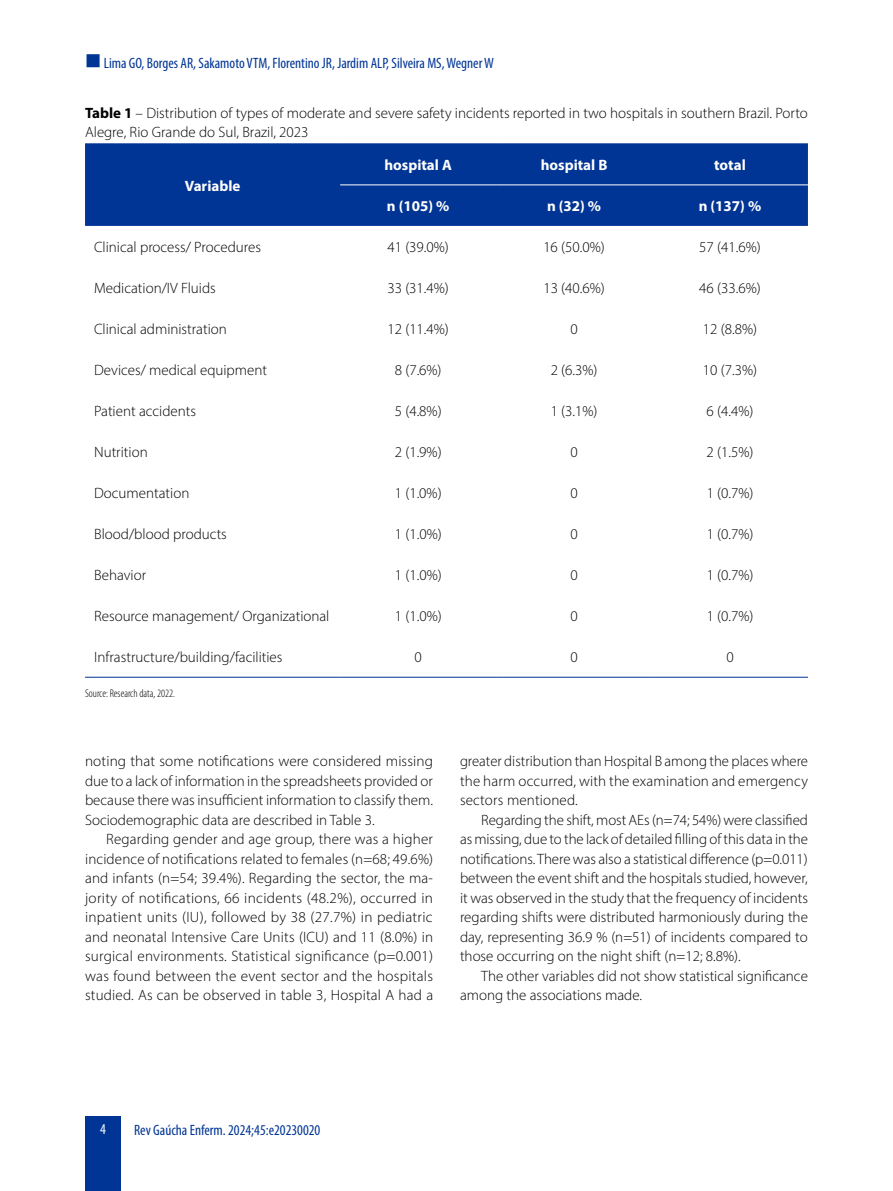
<style>
.page{position:relative;width:893px;height:1191px;background:#fff}
.page>*{position:absolute;margin:0;border:0;box-sizing:border-box;transform-origin:0 0}
.t1{font:300 15px/19.5px "Myriad Pro";color:#000;text-align:justify}
.t2{font:condensed 15px "Myriad Pro";color:#003595}
.t3{font:700 15px "Myriad Pro";color:#fff}
.t4{font:condensed 15px "Myriad Pro";color:#fff}
.t5{font:300 condensed 11.25px "Myriad Pro";color:#000}
.s1{font-weight:700}
</style>
<div class="page">
<div style="left:85px;top:1116px;width:36px;height:75px;background:#003595"></div>
<div style="left:85px;top:144px;width:723px;height:82px;background:#003595"></div>
<hr style="left:85px;top:143px;width:255px;height:1px;background:#003595">
<hr style="left:340px;top:143px;width:156px;height:1px;background:#003595">
<hr style="left:496px;top:143px;width:156px;height:1px;background:#003595">
<hr style="left:652px;top:143px;width:156px;height:1px;background:#003595">
<hr style="left:85px;top:677px;width:255px;height:1px;background:#003595">
<hr style="left:340px;top:677px;width:156px;height:1px;background:#003595">
<hr style="left:496px;top:677px;width:156px;height:1px;background:#003595">
<hr style="left:652px;top:677px;width:156px;height:1px;background:#003595">
<hr style="left:340px;top:185px;width:156px;height:1px;background:#fff">
<hr style="left:496px;top:185px;width:156px;height:1px;background:#fff">
<hr style="left:652px;top:185px;width:156px;height:1px;background:#fff">
<p class="t2" style="left:104px;top:54px;width:392px">Lima GO, Borges AR, Sakamoto VTM, Florentino JR, Jardim ALP, Silveira MS, Wegner W</p>
<p class="t1" style="left:85px;top:103px;width:724px"><span class="s1">Table 1</span> – Distribution of types of moderate and severe safety incidents reported in two hospitals in southern Brazil. Porto<br>Alegre, Rio Grande do Sul, Brazil, 2023</p>
<p class="t3" style="left:185px;top:176px;width:57px">Variable</p>
<p class="t3" style="left:384px;top:155px;width:69px">hospital A</p>
<p class="t3" style="left:541px;top:155px;width:68px">hospital B</p>
<p class="t3" style="left:714px;top:155px;width:33px">total</p>
<p class="t3" style="left:387px;top:196px;width:64px">n (105) %</p>
<p class="t3" style="left:547px;top:196px;width:56px">n (32) %</p>
<p class="t3" style="left:699px;top:196px;width:64px">n (137) %</p>
<p class="t1" style="left:94px;top:237px;width:168px">Clinical process/ Procedures</p>
<p class="t1" style="left:387px;top:237px;width:63px">41 (39.0%)</p>
<p class="t1" style="left:543px;top:237px;width:63px">16 (50.0%)</p>
<p class="t1" style="left:699px;top:237px;width:63px">57 (41.6%)</p>
<p class="t1" style="left:94px;top:278px;width:123px">Medication/IV Fluids</p>
<p class="t1" style="left:387px;top:278px;width:63px">33 (31.4%)</p>
<p class="t1" style="left:543px;top:278px;width:63px">13 (40.6%)</p>
<p class="t1" style="left:699px;top:278px;width:63px">46 (33.6%)</p>
<p class="t1" style="left:94px;top:319px;width:134px">Clinical administration</p>
<p class="t1" style="left:387px;top:319px;width:63px">12 (11.4%)</p>
<p class="t1" style="left:570px;top:319px;width:9px">0</p>
<p class="t1" style="left:703px;top:319px;width:56px">12 (8.8%)</p>
<p class="t1" style="left:94px;top:360px;width:174px">Devices/ medical equipment</p>
<p class="t1" style="left:395px;top:360px;width:48px">8 (7.6%)</p>
<p class="t1" style="left:551px;top:360px;width:48px">2 (6.3%)</p>
<p class="t1" style="left:703px;top:360px;width:56px">10 (7.3%)</p>
<p class="t1" style="left:94px;top:401px;width:103px">Patient accidents</p>
<p class="t1" style="left:395px;top:401px;width:48px">5 (4.8%)</p>
<p class="t1" style="left:551px;top:401px;width:48px">1 (3.1%)</p>
<p class="t1" style="left:707px;top:401px;width:48px">6 (4.4%)</p>
<p class="t1" style="left:94px;top:442px;width:55px">Nutrition</p>
<p class="t1" style="left:395px;top:442px;width:48px">2 (1.9%)</p>
<p class="t1" style="left:570px;top:442px;width:9px">0</p>
<p class="t1" style="left:707px;top:442px;width:48px">2 (1.5%)</p>
<p class="t1" style="left:94px;top:483px;width:97px">Documentation</p>
<p class="t1" style="left:395px;top:483px;width:48px">1 (1.0%)</p>
<p class="t1" style="left:570px;top:483px;width:9px">0</p>
<p class="t1" style="left:707px;top:483px;width:48px">1 (0.7%)</p>
<p class="t1" style="left:94px;top:524px;width:134px">Blood/blood products</p>
<p class="t1" style="left:395px;top:524px;width:48px">1 (1.0%)</p>
<p class="t1" style="left:570px;top:524px;width:9px">0</p>
<p class="t1" style="left:707px;top:524px;width:48px">1 (0.7%)</p>
<p class="t1" style="left:94px;top:565px;width:53px">Behavior</p>
<p class="t1" style="left:395px;top:565px;width:48px">1 (1.0%)</p>
<p class="t1" style="left:570px;top:565px;width:9px">0</p>
<p class="t1" style="left:707px;top:565px;width:48px">1 (0.7%)</p>
<p class="t1" style="left:94px;top:606px;width:237px">Resource management/ Organizational</p>
<p class="t1" style="left:395px;top:606px;width:48px">1 (1.0%)</p>
<p class="t1" style="left:571px;top:606px;width:9px">0</p>
<p class="t1" style="left:707px;top:606px;width:48px">1 (0.7%)</p>
<p class="t1" style="left:94px;top:647px;width:190px">Infrastructure/building/facilities</p>
<p class="t1" style="left:415px;top:647px;width:9px">0</p>
<p class="t1" style="left:571px;top:647px;width:9px">0</p>
<p class="t1" style="left:726px;top:647px;width:9px">0</p>
<p class="t5" style="left:85px;top:687px;width:92px">Source: Research data, 2022.</p>
<p class="t1" style="left:85px;top:751px;width:350px">noting that some notifications were considered missing due to a lack of information in the spreadsheets provided or because there was insufficient information to classify them.<br>Sociodemographic data are described in Table 3.</p>
<p class="t1" style="left:85px;top:829px;width:350px;text-indent:21px">Regarding gender and age group, there was a higher incidence of notifications related to females (n=68; 49.6%) and infants (n=54; 39.4%). Regarding the sector, the ma&shy;jority of notifications, 66 incidents (48.2%), occurred in inpatient units (IU), followed by 38 (27.7%) in pediatric and neonatal Intensive Care Units (ICU) and 11 (8.0%) in surgical environments. Statistical significance (p=0.001) was found between the event sector and the hospitals studied. As can be observed in table 3, Hospital A had a</p>
<p class="t1" style="left:460px;top:751px;width:350px">greater distribution than Hospital B among the places where the harm occurred, with the examination and emergency sectors mentioned.</p>
<p class="t1" style="left:460px;top:810px;width:349px;text-indent:21px">Regarding the shift, most AEs (n=74; 54%) were classified as missing, due to the lack of detailed filling of this data in the notifications. There was also a statistical difference (p=0.011) between the event shift and the hospitals studied, however, it was observed in the study that the frequency of incidents regarding shifts were distributed harmoniously during the day, representing 36.9 % (n=51) of incidents compared to those occurring on the night shift (n=12; 8.8%).</p>
<p class="t1" style="left:460px;top:966px;width:349px;text-indent:21px">The other variables did not show statistical significance among the associations made.</p>
<p class="t4" style="left:100px;top:1120px;width:7px">4</p>
<p class="t2" style="left:134px;top:1121px;width:188px">Rev Gaúcha Enferm. 2024;45:e20230020</p>
</div>
